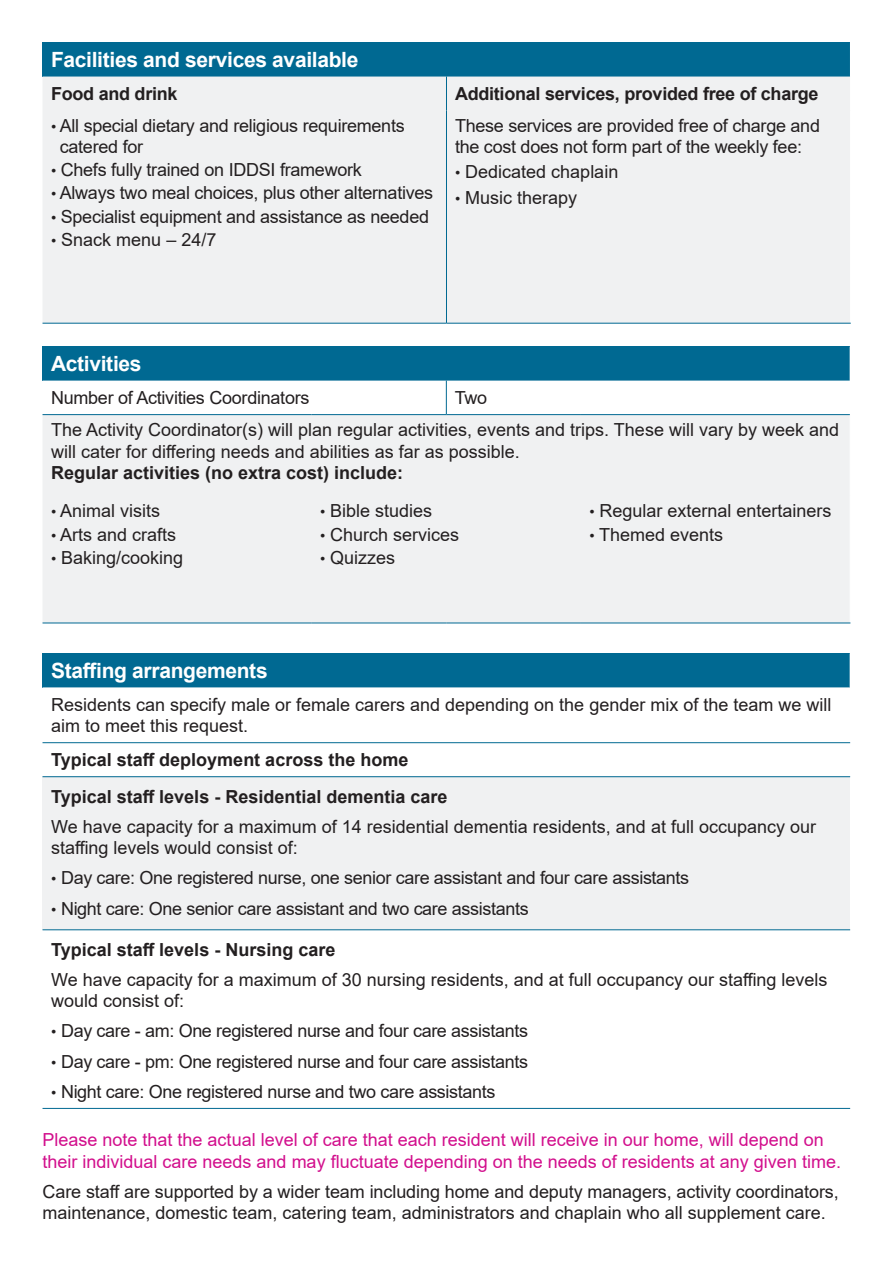
<style>
.page{position:relative;width:893px;height:1263px;background:#fff}
.page>*{position:absolute;margin:0;border:0;box-sizing:border-box;transform-origin:0 0}
.t1{font:700 21px "Arial";letter-spacing:-.015em;color:#fff}
.t2{font:18px/21.6px "Arial";color:#231f20}
.t3{font:18px "Arial";letter-spacing:-.02em;color:#231f20}
.t4{font:18px/21.6px "Arial";color:#d20e8c}
.t5{font:700 18px "Arial";color:#231f20}
.s1{font-size:15px}
.s2{font-weight:700}
</style>
<div class="page">
<div style="left:43px;top:43px;width:807px;height:34px;background:#006992"></div>
<div style="left:43px;top:77px;width:807px;height:246px;background:#f0f1f2"></div>
<hr style="left:446px;top:77px;width:1px;height:34px;background:#006992">
<hr style="left:43px;top:323px;width:403px;height:1px;background:#006992">
<hr style="left:446px;top:111px;width:1px;height:212px;background:#006992">
<hr style="left:446px;top:323px;width:405px;height:1px;background:#006992">
<div style="left:43px;top:347px;width:807px;height:34px;background:#006992"></div>
<div style="left:43px;top:415px;width:807px;height:208px;background:#f0f1f2"></div>
<hr style="left:446px;top:381px;width:1px;height:33px;background:#006992">
<hr style="left:43px;top:414px;width:269px;height:1px;background:#006992">
<hr style="left:312px;top:414px;width:134px;height:1px;background:#006992">
<hr style="left:446px;top:414px;width:135px;height:1px;background:#006992">
<hr style="left:581px;top:414px;width:269px;height:1px;background:#006992">
<hr style="left:43px;top:623px;width:269px;height:1px;background:#006992">
<hr style="left:312px;top:623px;width:134px;height:1px;background:#006992">
<hr style="left:446px;top:623px;width:135px;height:1px;background:#006992">
<hr style="left:581px;top:623px;width:269px;height:1px;background:#006992">
<div style="left:43px;top:653px;width:807px;height:34px;background:#006992"></div>
<svg style="left:43px;top:687px;width:807px;height:57px"></svg>
<div style="left:43px;top:777px;width:807px;height:153px;background:#f0f1f2"></div>
<hr style="left:43px;top:742px;width:807px;height:1px;background:#006992">
<hr style="left:43px;top:776px;width:807px;height:1px;background:#006992">
<hr style="left:43px;top:929px;width:807px;height:1px;background:#006992">
<hr style="left:43px;top:1108px;width:807px;height:1px;background:#006992">
<p class="t1" style="left:51px;top:45px;width:309px">Facilities and services available</p>
<p class="t5" style="left:51px;top:81px;width:128px">Food and drink</p>
<p class="t5" style="left:455px;top:81px;width:365px">Additional services, provided free of charge</p>
<p class="t2" style="left:60px;top:115px;width:346px;line-height:21px;text-indent:-9px"><span class="s1">•</span> All special dietary and religious requirements catered for</p>
<p class="t2" style="left:51px;top:159px;width:312px"><span class="s1">•</span> Chefs fully trained on IDDSI framework</p>
<p class="t2" style="left:51px;top:182px;width:384px"><span class="s1">•</span> Always two meal choices, plus other alternatives</p>
<p class="t2" style="left:51px;top:205px;width:380px"><span class="s1">•</span> Specialist equipment and assistance as needed</p>
<p class="t2" style="left:51px;top:228px;width:167px"><span class="s1">•</span> Snack menu – 24/7</p>
<p class="t2" style="left:455px;top:115px;width:367px;line-height:21px">These services are provided free of charge and the cost does not form part of the weekly fee:</p>
<p class="t2" style="left:455px;top:161px;width:165px"><span class="s1">•</span> Dedicated chaplain</p>
<p class="t2" style="left:455px;top:186px;width:124px"><span class="s1">•</span> Music therapy</p>
<p class="t1" style="left:51px;top:349px;width:92px">Activities</p>
<p class="t2" style="left:51px;top:387px;width:260px">Number of Activities Coordinators</p>
<p class="t2" style="left:455px;top:387px;width:34px">Two</p>
<p class="t2" style="left:51px;top:419px;width:789px">The Activity Coordinator(s) will plan regular activities, events and trips. These will vary by week and will cater for differing needs and abilities as far as possible.<br><span class="s2">Regular activities (no extra cost) include:</span></p>
<p class="t2" style="left:51px;top:500px;width:111px"><span class="s1">•</span> Animal visits</p>
<p class="t2" style="left:51px;top:523px;width:127px"><span class="s1">•</span> Arts and crafts</p>
<p class="t2" style="left:51px;top:547px;width:134px"><span class="s1">•</span> Baking/cooking</p>
<p class="t2" style="left:320px;top:500px;width:114px"><span class="s1">•</span> Bible studies</p>
<p class="t2" style="left:320px;top:523px;width:141px"><span class="s1">•</span> Church services</p>
<p class="t2" style="left:320px;top:547px;width:77px"><span class="s1">•</span> Quizzes</p>
<p class="t2" style="left:589px;top:500px;width:244px"><span class="s1">•</span> Regular external entertainers</p>
<p class="t2" style="left:589px;top:523px;width:135px"><span class="s1">•</span> Themed events</p>
<p class="t1" style="left:51px;top:656px;width:218px">Staffing arrangements</p>
<p class="t2" style="left:51px;top:694px;width:782px;line-height:21px">Residents can specify male or female carers and depending on the gender mix of the team we will aim to meet this request.</p>
<p class="t5" style="left:51px;top:747px;width:359px">Typical staff deployment across the home</p>
<p class="t5" style="left:51px;top:783px;width:398px">Typical staff levels - Residential dementia care</p>
<p class="t2" style="left:51px;top:815px;width:766px">We have capacity for a maximum of 14 residential dementia residents, and at full occupancy our staffing levels would consist of:</p>
<p class="t3" style="left:51px;top:866px;width:640px"><span class="s1">•</span> Day care: One registered nurse, one senior care assistant and four care assistants</p>
<p class="t3" style="left:51px;top:896px;width:479px"><span class="s1">•</span> Night care: One senior care assistant and two care assistants</p>
<p class="t5" style="left:51px;top:937px;width:286px">Typical staff levels - Nursing care</p>
<p class="t2" style="left:51px;top:968px;width:778px">We have capacity for a maximum of 30 nursing residents, and at full occupancy our staffing levels would consist of:</p>
<p class="t3" style="left:51px;top:1019px;width:478px"><span class="s1">•</span> Day care - am: One registered nurse and four care assistants</p>
<p class="t3" style="left:51px;top:1049px;width:478px"><span class="s1">•</span> Day care - pm: One registered nurse and four care assistants</p>
<p class="t3" style="left:51px;top:1079px;width:446px"><span class="s1">•</span> Night care: One registered nurse and two care assistants</p>
<p class="t4" style="left:43px;top:1129px;width:800px">Please note that the actual level of care that each resident will receive in our home, will depend on their individual care needs and may fluctuate depending on the needs of residents at any given time.</p>
<p class="t2" style="left:43px;top:1180px;width:798px">Care staff are supported by a wider team including home and deputy managers, activity coordinators, maintenance, domestic team, catering team, administrators and chaplain who all supplement care.</p>
</div>
